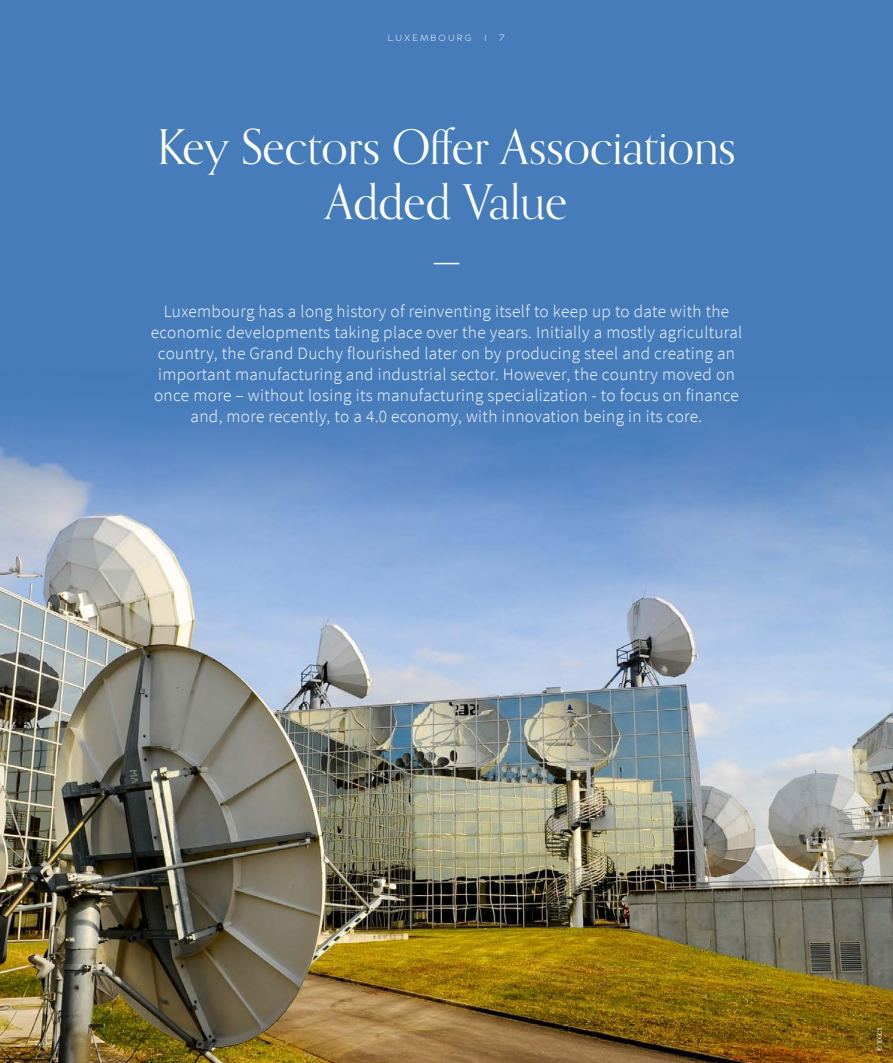
<style>
.page{position:relative;width:893px;height:1063px;background:#467cba}
.page>*{position:absolute;margin:0;border:0;box-sizing:border-box;transform-origin:0 0}
.t1{font:48px/55.5px "Orpheus Pro";color:#fff;text-align:center}
.t2{font:300 17.25px/21px "Source Sans Pro";letter-spacing:.02em;color:#fff;text-align:center}
.t3{font:300 9px "Adrianna";letter-spacing:.29em;color:#fff}
.t4{font:300 9px "Adrianna Extended";color:#fff}
.t5{font:700 6px "Orpheus Pro";color:#fff}
</style>
<div class="page">
<img style="left:0;top:417px;width:893px;height:646px">
<svg style="left:434px;top:263px;width:25px;height:1px"></svg>
<p class="t3" style="left:388px;top:33px;width:85px">LUXEMBOURG</p>
<p class="t4" style="left:485px;top:33px;width:4px">|</p>
<p class="t4" style="left:499px;top:33px;width:8px">7</p>
<h1 class="t1" style="left:157px;top:117px;width:580px">Key Sectors Offer Associations<br>Added Value</h1>
<p class="t2" style="left:151px;top:300px;width:593px">Luxembourg has a long history of reinventing itself to keep up to date with the economic developments taking place over the years. Initially a mostly agricultural country, the Grand Duchy flourished later on by producing steel and creating an important manufacturing and industrial sector. However, the country moved on once more – without losing its manufacturing specialization - to focus on finance and, more recently, to a 4.0 economy, with innovation being in its core.</p>
<p class="t5" style="left:876px;top:1051px;width:26px;rotate:-90deg">© ECCL</p>
</div>
